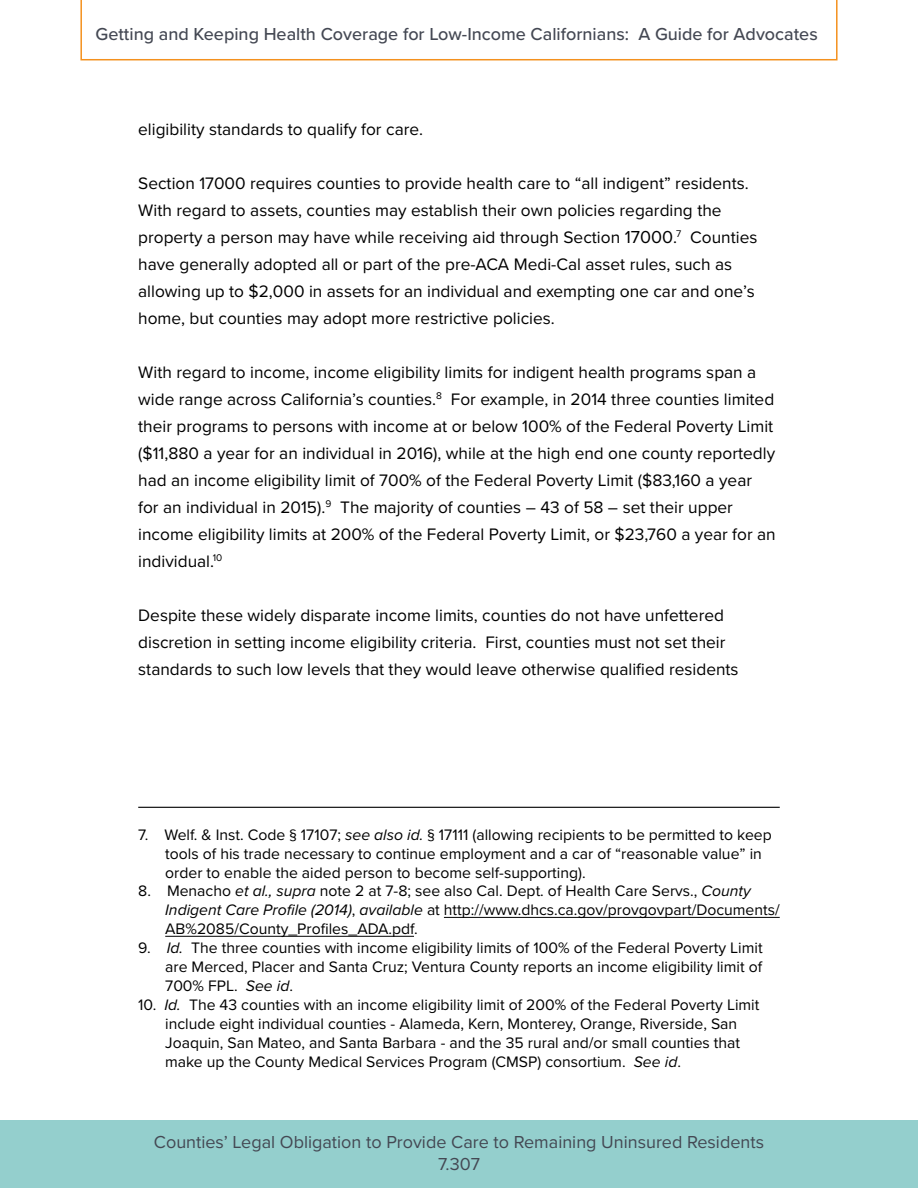
<style>
.page{position:relative;width:918px;height:1188px;background:#fff}
.page>*{position:absolute;margin:0;border:0;box-sizing:border-box;transform-origin:0 0}
.t1{font:500 18px "Proxima Nova";color:#444853}
.t2{font:18px/21.6px "Proxima Nova";color:#444853;text-align:center}
.t3{font:17.25px/27px "Proxima Nova";color:#000}
.t4{font:15.75px/18.9px "Proxima Nova";color:#000}
.s1{font-size:18px}
.s2{font-style:italic}
</style>
<div class="page">
<div style="left:0;top:1120px;width:918px;height:68px;background:#94cfcd"></div>
<svg style="left:80px;top:0;width:758px;height:60px"></svg>
<hr style="left:138px;top:807px;width:642px;height:1px;background:#000">
<hr style="left:444px;top:917px;width:336px;height:1px;background:#000">
<hr style="left:165px;top:936px;width:249px;height:1px;background:#000">
<p class="t1" style="left:96px;top:23px;width:724px">Getting and Keeping Health Coverage for Low-Income Californians: A Guide for Advocates</p>
<p class="t3" style="left:138px;top:116px;width:286px">eligibility standards to qualify for care.</p>
<p class="t3" style="left:138px;top:170px;width:621px">Section 17000 requires counties to provide health care to “all indigent” residents.<br>With regard to assets, counties may establish their own policies regarding the property a person may have while receiving aid through Section <span class="s1">17000</span>.<sup>7</sup> Counties have generally adopted all or part of the pre-ACA Medi-Cal asset rules, such as allowing up to $2,000 in assets for an individual and exempting one car and one’s home, but counties may adopt more restrictive policies.</p>
<p class="t3" style="left:138px;top:359px;width:639px">With regard to income, income eligibility limits for indigent health programs span a wide range across California’s counties.<sup>8</sup> For example, in 2014 three counties limited their programs to persons with income at or below 100% of the Federal Poverty Limit ($11,880 a year for an individual in 2016), while at the high end one county reportedly had an income eligibility limit of 700% of the Federal Poverty Limit ($83,160 a year for an individual in 2015).<sup>9</sup> The majority of counties – 43 of 58 – set their upper income eligibility limits at 200% of the Federal Poverty Limit, or $23,760 a year for an individual.<sup>10</sup></p>
<p class="t3" style="left:138px;top:602px;width:602px">Despite these widely disparate income limits, counties do not have unfettered discretion in setting income eligibility criteria. First, counties must not set their standards to such low levels that they would leave otherwise qualified residents</p>
<p class="t4" style="left:165px;top:825px;width:608px;text-indent:-27px">7. Welf. &amp; Inst. Code § 17107; <span class="s2">see also id.</span> § 17111 (allowing recipients to be permitted to keep tools of his trade necessary to continue employment and a car of “reasonable value” in order to enable the aided person to become self-supporting).</p>
<p class="t4" style="left:165px;top:882px;width:616px;text-indent:-27px">8. Menacho <span class="s2">et al., supra</span> note 2 at 7-8; see also Cal. Dept. of Health Care Servs., <span class="s2">County<br>Indigent Care Profile (2014)</span>, <span class="s2">available</span> at http://www.dhcs.ca.gov/provgovpart/Documents/<br>AB%2085/County_Profiles_ADA.pdf.</p>
<p class="t4" style="left:165px;top:939px;width:599px;text-align:justify;text-indent:-27px">9. <span class="s2">Id.</span> The three counties with income eligibility limits of 100% of the Federal Poverty Limit are Merced, Placer and Santa Cruz; Ventura County reports an income eligibility limit of 700% FPL. <span class="s2">See id</span>.</p>
<p class="t4" style="left:165px;top:995px;width:596px;text-indent:-27px">10. <span class="s2">Id.</span> The 43 counties with an income eligibility limit of 200% of the Federal Poverty Limit include eight individual counties - Alameda, Kern, Monterey, Orange, Riverside, San Joaquin, San Mateo, and Santa Barbara - and the 35 rural and/or small counties that make up the County Medical Services Program (CMSP) consortium. <span class="s2">See id</span>.</p>
<p class="t2" style="left:154px;top:1132px;width:612px">Counties’ Legal Obligation to Provide Care to Remaining Uninsured Residents<br>7.307</p>
</div>
